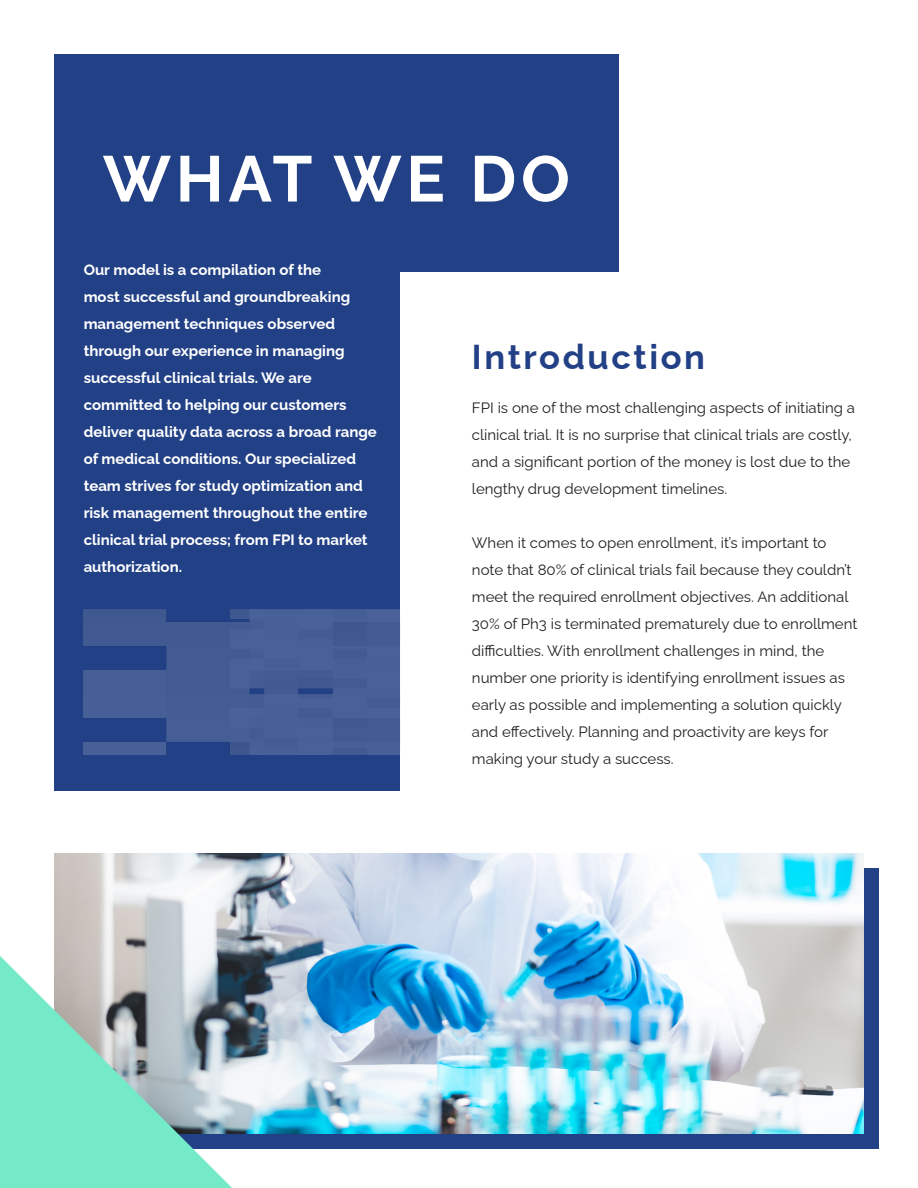
<style>
.page{position:relative;width:918px;height:1188px;background:#fff}
.page>*{position:absolute;margin:0;border:0;box-sizing:border-box;transform-origin:0 0}
.t1{font:700 64.5px "Raleway";letter-spacing:.075em;color:#fff}
.t2{font:700 34.5px "Raleway";letter-spacing:.075em;color:#224085}
.t3{font:15px/27px "Raleway";color:#231f20}
.t4{font:700 15px/27px "Raleway";color:#fff}
</style>
<div class="page">
<div style="left:54px;top:54px;width:565px;height:737px;background:#224085"></div>
<div style="left:401px;top:272px;width:517px;height:879px;background:#fff"></div>
<div style="left:69px;top:868px;width:810px;height:280px;background:#224085"></div>
<img style="left:54px;top:853px;width:810px;height:280px">
<svg style="left:0;top:956px;width:232px;height:232px;background:#91cfc1"></svg>
<img style="left:84px;top:610px;width:317px;height:145px">
<p class="t1" style="left:103px;top:127px;width:468px">WHAT WE DO</p>
<p class="t4" style="left:84px;top:255px;width:295px">Our model is a compilation of the<br>most successful and groundbreaking management techniques observed through our experience in managing successful clinical trials. We are committed to helping our customers deliver quality data across a broad range of medical conditions. Our specialized team strives for study optimization and risk management throughout the entire clinical trial process; from FPI to market authorization.</p>
<p class="t2" style="left:472px;top:330px;width:235px">Introduction</p>
<p class="t3" style="left:472px;top:392px;width:385px">FPI is one of the most challenging aspects of initiating a clinical trial. It is no surprise that clinical trials are costly, and a significant portion of the money is lost due to the lengthy drug development timelines.</p>
<p class="t3" style="left:472px;top:527px;width:387px">When it comes to open enrollment, it’s important to note that 80% of clinical trials fail because they couldn’t meet the required enrollment objectives. An additional 30% of Ph3 is terminated prematurely due to enrollment difficulties. With enrollment challenges in mind, the number one priority is identifying enrollment issues as early as possible and implementing a solution quickly and effectively. Planning and proactivity are keys for making your study a success.</p>
</div>
